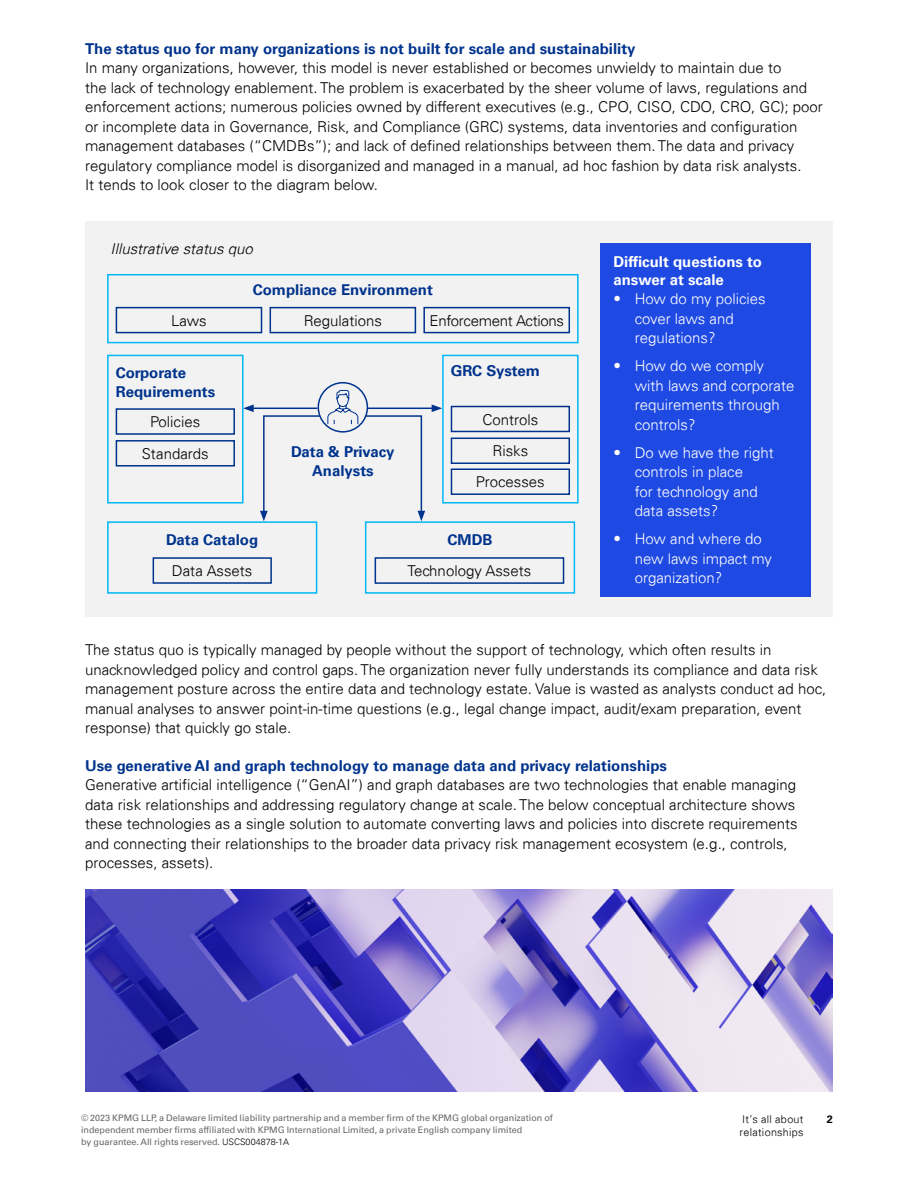
<style>
.page{position:relative;width:918px;height:1188px;background:#fff}
.page>*{position:absolute;margin:0;border:0;box-sizing:border-box;transform-origin:0 0}
.t1{font:300 15px/19.5px "Univers 45";color:#000}
.t2{font:700 15px/19.5px "Univers 65";color:#00338d}
.t3{font:300 15px/19.5px "Univers 45";color:#fff}
.t4{font:700 15px/18px "Univers 65";color:#fff}
.t5{font:italic 300 15px "Univers 45";color:#000}
.t6{font:300 15px "Univers 45";letter-spacing:-.02em;color:#000}
.t7{font:300 10.8px "Univers 45";letter-spacing:.03em;color:#000}
.t8{font:700 10.8px "Univers 65";color:#000}
.t9{font:9px/12px "Univers 55 Roman";color:#666}
.s1{font-family:"Univers 45";font-weight:300;color:#000}
</style>
<div class="page">
<div style="left:85px;top:222px;width:748px;height:395px;background:#f2f2f2"></div>
<div style="left:107px;top:274px;width:472px;height:69px;border:2px solid #00b8f5"></div>
<div style="left:116px;top:408px;width:119px;height:27px;border:2px solid #00338d"></div>
<div style="left:116px;top:440px;width:119px;height:27px;border:2px solid #00338d"></div>
<div style="left:153px;top:557px;width:119px;height:27px;border:2px solid #00338d"></div>
<div style="left:375px;top:557px;width:189px;height:27px;border:2px solid #00338d"></div>
<div style="left:451px;top:406px;width:119px;height:26px;border:2px solid #00338d"></div>
<div style="left:451px;top:438px;width:119px;height:26px;border:2px solid #00338d"></div>
<div style="left:451px;top:468px;width:119px;height:27px;border:2px solid #00338d"></div>
<div style="left:116px;top:307px;width:146px;height:26px;border:2px solid #00338d"></div>
<div style="left:270px;top:307px;width:146px;height:26px;border:2px solid #00338d"></div>
<div style="left:423px;top:307px;width:147px;height:26px;border:2px solid #00338d"></div>
<div style="left:442px;top:355px;width:137px;height:149px;border:2px solid #00b8f5"></div>
<div style="left:107px;top:355px;width:137px;height:149px;border:2px solid #00b8f5"></div>
<div style="left:107px;top:521px;width:210px;height:73px;border:2px solid #00b8f5"></div>
<div style="left:365px;top:521px;width:210px;height:73px;border:2px solid #00b8f5"></div>
<div style="left:318px;top:382px;width:50px;height:51px;border:2px solid #00338d;border-radius:50%"></div>
<hr style="left:368px;top:408px;width:66px;height:1px;background:#00338d">
<svg style="left:432px;top:404px;width:10px;height:8px"></svg>
<hr style="left:251px;top:408px;width:66px;height:1px;background:#00338d">
<svg style="left:243px;top:404px;width:11px;height:8px"></svg>
<svg style="left:327px;top:390px;width:98px;height:131px"></svg>
<svg style="left:260px;top:415px;width:61px;height:106px"></svg>
<div style="left:601px;top:243px;width:210px;height:353px;background:#1e49e2"></div>
<img style="left:85px;top:890px;width:748px;height:201px">
<p class="t2" style="left:85px;top:39px;width:552px">The status quo for many organizations is not built for scale and sustainability</p>
<p class="t1" style="left:85px;top:58px;width:739px">In many organizations, however, this model is never established or becomes unwieldy to maintain due to<br>the lack of technology enablement. The problem is exacerbated by the sheer volume of laws, regulations and enforcement actions; numerous policies owned by different executives (e.g., CPO, CISO, CDO, CRO, GC); poor or incomplete data in Governance, Risk, and Compliance (GRC) systems, data inventories and configuration management databases (“CMDBs”); and lack of defined relationships between them. The data and privacy regulatory compliance model is disorganized and managed in a manual, ad hoc fashion by data risk analysts.<br>It tends to look closer to the diagram below.</p>
<p class="t5" style="left:111px;top:240px;width:144px">Illustrative status quo</p>
<p class="t2" style="left:253px;top:280px;width:182px">Compliance Environment</p>
<p class="t1" style="left:171px;top:311px;width:37px">Laws</p>
<p class="t1" style="left:304px;top:311px;width:80px">Regulations</p>
<p class="t6" style="left:429px;top:311px;width:136px">Enforcement Actions</p>
<p class="t2" style="left:116px;top:363px;width:101px">Corporate<br>Requirements</p>
<p class="t1" style="left:142px;top:406px;width:68px;line-height:31.8px;text-align:center">Policies<br>Standards</p>
<p class="t2" style="left:291px;top:442px;width:105px;text-align:center">Data &amp; Privacy<br>Analysts</p>
<p class="t2" style="left:451px;top:361px;width:91px">GRC System</p>
<p class="t1" style="left:476px;top:404px;width:70px;line-height:31.3px;text-align:center">Controls<br>Risks<br>Processes</p>
<p class="t2" style="left:166px;top:530px;width:94px">Data Catalog</p>
<p class="t2" style="left:448px;top:530px;width:46px">CMDB</p>
<p class="t1" style="left:172px;top:561px;width:82px">Data Assets</p>
<p class="t1" style="left:408px;top:561px;width:125px">Technology Assets</p>
<p class="t4" style="left:613px;top:253px;width:150px">Difficult questions to answer at scale</p>
<p class="t3" style="left:635px;top:289px;width:133px;text-indent:-21px">• How do my policies cover laws and regulations?</p>
<p class="t3" style="left:635px;top:356px;width:161px;text-indent:-21px">• How do we comply with laws and corporate requirements through controls?</p>
<p class="t3" style="left:635px;top:443px;width:141px;text-indent:-21px">• Do we have the right controls in place<br>for technology and data assets?</p>
<p class="t3" style="left:635px;top:529px;width:139px;text-indent:-21px">• How and where do new laws impact my organization?</p>
<p class="t1" style="left:85px;top:640px;width:743px">The status quo is typically managed by people without the support of technology, which often results in unacknowledged policy and control gaps. The organization never fully understands its compliance and data risk management posture across the entire data and technology estate. Value is wasted as analysts conduct ad hoc, manual analyses to answer point-in-time questions (e.g., legal change impact, audit/exam preparation, event response) that quickly go stale.</p>
<p class="t2" style="left:85px;top:756px;width:584px">Use generative AI and graph technology to manage data and privacy relationships</p>
<p class="t1" style="left:85px;top:775px;width:714px">Generative artificial intelligence (“GenAI”) and graph databases are two technologies that enable managing data risk relationships and addressing regulatory change at scale. The below conceptual architecture shows these technologies as a single solution to automate converting laws and policies into discrete requirements and connecting their relationships to the broader data privacy risk management ecosystem (e.g., controls, processes, assets).</p>
<p class="t9" style="left:81px;top:1112px;width:473px">© 2023 KPMG LLP, a Delaware limited liability partnership and a member firm of the KPMG global organization of independent member firms affiliated with KPMG International Limited, a private English company limited<br>by guarantee. All rights reserved. <span class="s1">USCS004878-1A</span></p>
<p class="t7" style="left:742px;top:1112px;width:63px">It’s all about</p>
<p class="t8" style="left:827px;top:1113px;width:8px">2</p>
<p class="t7" style="left:740px;top:1126px;width:65px">relationships</p>
</div>
